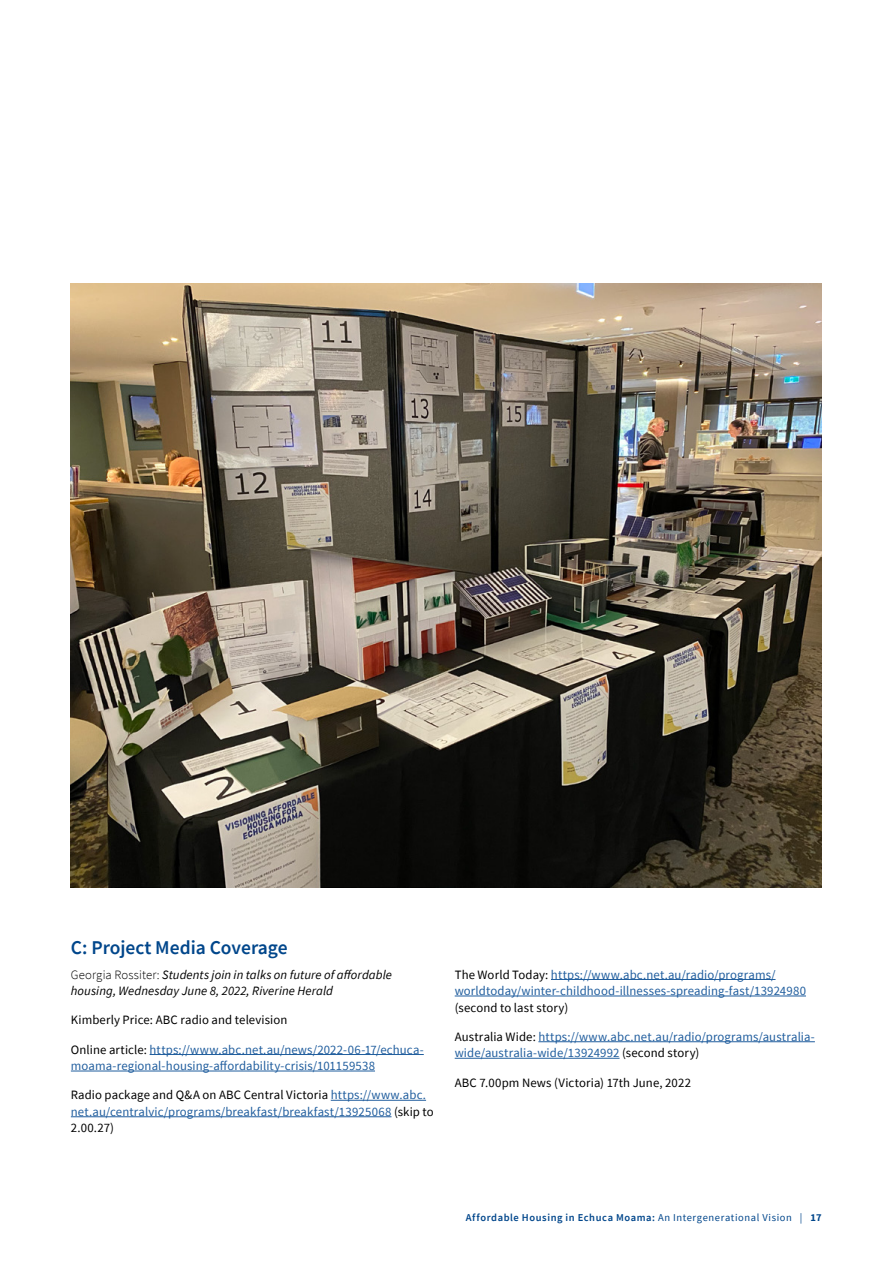
<style>
.page{position:relative;width:893px;height:1263px;background:#fff}
.page>*{position:absolute;margin:0;border:0;box-sizing:border-box;transform-origin:0 0}
.UG_-_Heading_2{font:600 19.5px "Source Sans Pro";color:#00468b}
.x_msonormal{font:12.75px/16.5px "Source Sans Pro";letter-spacing:.01em;color:#215e9e}
.UG_-_Body_Copy{font:italic 12.75px/16.5px "Source Sans Pro";letter-spacing:.005em;color:#000}
.x_msonormal-2{font:12.75px "Source Sans Pro";letter-spacing:.01em;color:#000}
.t1{font:600 10.5px "Source Sans Pro";letter-spacing:.055em;color:#00468b}
.s1{font-weight:300;font-style:normal}
.s2{color:#000}
.s3{font-weight:400}
.s4{font-weight:700}
</style>
<div class="page">
<hr style="left:150px;top:1054px;width:274px;height:1px;background:#215e9e">
<hr style="left:71px;top:1071px;width:304px;height:1px;background:#215e9e">
<hr style="left:331px;top:1100px;width:95px;height:1px;background:#215e9e">
<hr style="left:71px;top:1116px;width:320px;height:1px;background:#215e9e">
<hr style="left:551px;top:979px;width:224px;height:1px;background:#215e9e">
<hr style="left:455px;top:996px;width:351px;height:1px;background:#215e9e">
<hr style="left:538px;top:1041px;width:277px;height:1px;background:#215e9e">
<hr style="left:455px;top:1058px;width:164px;height:1px;background:#215e9e">
<img style="left:71px;top:284px;width:750px;height:604px">
<p class="UG_-_Heading_2" style="left:71px;top:934px;width:218px">C: Project Media Coverage</p>
<p class="UG_-_Body_Copy" style="left:71px;top:966px;width:323px"><span class="s1">Georgia Rossiter:</span> Students join in talks on future of affordable housing, Wednesday June 8, 2022, Riverine Herald</p>
<p class="x_msonormal-2" style="left:71px;top:1012px;width:218px">Kimberly Price: ABC radio and television</p>
<p class="x_msonormal" style="left:71px;top:1041px;width:354px"><span class="s2">Online article:</span> https://www.abc.net.au/news/2022-06-17/echuca&shy;moama-regional-housing-affordability-crisis/101159538</p>
<p class="x_msonormal" style="left:71px;top:1087px;width:364px"><span class="s2">Radio package and Q&amp;A on ABC Central Victoria</span> https://www.abc. net.au/centralvic/programs/breakfast/breakfast/13925068 <span class="s2">(skip to<br>2.00.27)</span></p>
<p class="x_msonormal" style="left:455px;top:966px;width:353px"><span class="s2">The World Today:</span> https://www.abc.net.au/radio/programs/ worldtoday/winter-childhood-illnesses-spreading-fast/13924980 <span class="s2">(second to last story)</span></p>
<p class="x_msonormal" style="left:455px;top:1028px;width:362px"><span class="s2">Australia Wide:</span> https://www.abc.net.au/radio/programs/australia&shy;wide/australia-wide/13924992 <span class="s2">(second story)</span></p>
<p class="x_msonormal-2" style="left:455px;top:1074px;width:238px">ABC 7.00pm News (Victoria) 17th June, 2022</p>
<p class="t1" style="left:466px;top:1210px;width:357px">Affordable Housing in Echuca Moama: <span class="s3">An Intergenerational Vision |</span> <span class="s4">17</span></p>
</div>
